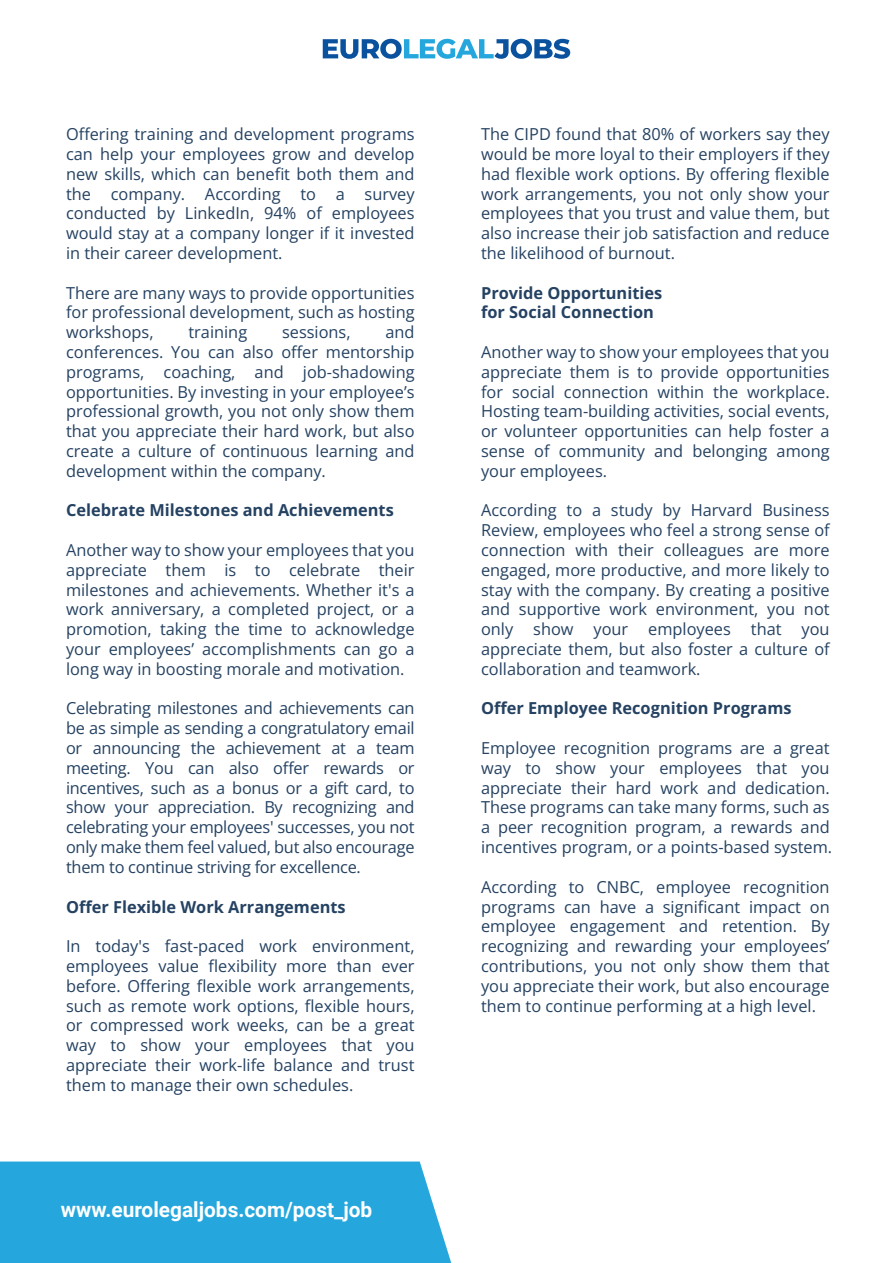
<style>
.page{position:relative;width:893px;height:1263px;background:#fff}
.page>*{position:absolute;margin:0;border:0;box-sizing:border-box;transform-origin:0 0}
.t1{font:700 21px "Roboto";color:#fff}
.t2{font:16.5px/19.8px "Open Sans";color:#254262;text-align:justify}
.t3{font:700 16.5px/19.8px "Open Sans";color:#254262}
</style>
<div class="page">
<svg style="left:323px;top:39px;width:247px;height:20px"></svg>
<div style="left:0;top:1161px;width:452px;height:102px;background:#25a7dd"></div>
<p class="t2" style="left:66px;top:124px;width:350px">Offering training and development programs can help your employees grow and develop new skills, which can benefit both them and the company. According to a survey conducted by LinkedIn, 94% of employees would stay at a company longer if it invested in their career development.</p>
<p class="t2" style="left:66px;top:282px;width:350px">There are many ways to provide opportunities for professional development, such as hosting workshops,</p>
<p class="t2" style="left:66px;top:322px;width:350px;text-indent:319px">and conferences. You can also offer mentorship programs, coaching, and job-shadowing opportunities. By investing in your employee’s professional growth, you not only show them that you appreciate their hard work, but also create a culture of continuous learning and development within the company.</p>
<p class="t3" style="left:66px;top:500px;width:329px">Celebrate Milestones and Achievements</p>
<p class="t2" style="left:66px;top:540px;width:350px">Another way to show your employees that you appreciate them is to celebrate their milestones and achievements. Whether it's a work anniversary, a completed project, or a promotion, taking the time to acknowledge your employees’ accomplishments can go a long way in boosting morale and motivation.</p>
<p class="t2" style="left:66px;top:698px;width:350px">Celebrating milestones and achievements can be as simple as sending a congratulatory email or announcing the achievement at a team meeting. You can also offer rewards or incentives, such as a bonus or a gift card, to show your appreciation. By recognizing and celebrating your employees' successes, you not only make them feel valued, but also encourage them to continue striving for excellence.</p>
<p class="t3" style="left:66px;top:896px;width:281px">Offer Flexible Work Arrangements</p>
<p class="t2" style="left:66px;top:936px;width:350px">In today's fast-paced work environment, employees value flexibility more than ever before. Offering flexible work arrangements, such as remote work options, flexible hours, or compressed work weeks, can be a great way to show your employees that you appreciate their work-life balance and trust them to manage their own schedules.</p>
<p class="t2" style="left:188px;top:322px;width:60px">training</p>
<p class="t2" style="left:282px;top:322px;width:70px">sessions,</p>
<p class="t1" style="left:61px;top:1195px;width:313px">www.eurolegaljobs.com/post_job</p>
<p class="t2" style="left:481px;top:124px;width:350px">The CIPD found that 80% of workers say they would be more loyal to their employers if they had flexible work options. By offering flexible work arrangements, you not only show your employees that you trust and value them, but also increase their job satisfaction and reduce the likelihood of burnout.</p>
<p class="t3" style="left:481px;top:282px;width:183px">Provide Opportunities for Social Connection</p>
<p class="t2" style="left:481px;top:342px;width:350px">Another way to show your employees that you appreciate them is to provide opportunities for social connection within the workplace.<br>Hosting team-building activities, social events, or volunteer opportunities can help foster a sense of community and belonging among your employees.</p>
<p class="t2" style="left:481px;top:500px;width:350px">According to a study by Harvard Business Review, employees who feel a strong sense of connection with their colleagues are more engaged, more productive, and more likely to stay with the company. By creating a positive and supportive work environment, you not only show your employees that you appreciate them, but also foster a culture of collaboration and teamwork.</p>
<p class="t3" style="left:481px;top:698px;width:312px">Offer Employee Recognition Programs</p>
<p class="t2" style="left:481px;top:738px;width:353px;text-align:left">Employee recognition programs are a great way to show your employees that you appreciate their hard work and dedication.<br>These programs can take many forms, such as a peer recognition program, a rewards and incentives program, or a points-based system.</p>
<p class="t2" style="left:481px;top:876px;width:350px">According to CNBC, employee recognition programs can have a significant impact on employee engagement and retention. By recognizing and rewarding your employees’ contributions, you not only show them that you appreciate their work, but also encourage them to continue performing at a high level.</p>
</div>
